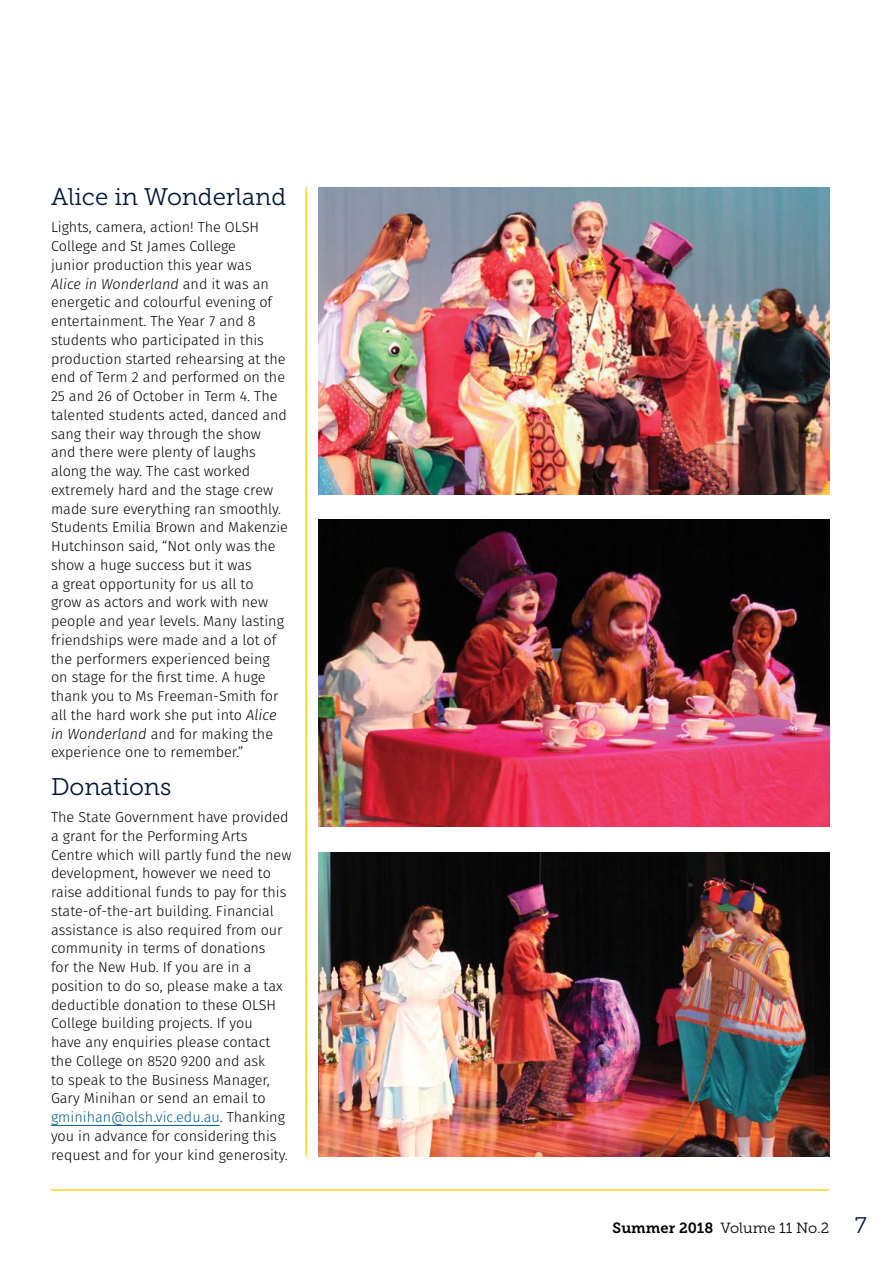
<style>
.page{position:relative;width:893px;height:1263px;background:#fff}
.page>*{position:absolute;margin:0;border:0;box-sizing:border-box;transform-origin:0 0}
.t1{font:24px "Museo Slab 300";color:#001738}
.t2{font:14.7px "Museo Slab 300";color:#000}
.t3{font:300 14.4px/18.8px "Fira Sans";color:#000}
.s1{font-style:italic}
.s2{font-style:italic;font-size:14.7px}
.s3{color:#005e92}
.s4{font-family:"Museo Slab 700"}
.s5{font-size:22.5px;color:#001738}
</style>
<div class="page">
<hr style="left:51px;top:1189px;width:778px;height:1px;background:#ffcb05">
<hr style="left:306px;top:187px;width:1px;height:970px;background:#ffcb05">
<hr style="left:51px;top:1125px;width:169px;height:1px;background:#005e92">
<img style="left:319px;top:852px;width:510px;height:305px">
<img style="left:319px;top:187px;width:510px;height:307px">
<img style="left:319px;top:520px;width:510px;height:307px">
<h1 class="t1" style="left:51px;top:184px;width:237px">Alice in Wonderland</h1>
<p class="t3" style="left:51px;top:218px;width:238px">Lights, camera, action! The OLSH<br>College and St James College<br>junior production this year was<br><span class="s1">Alice in Wonderland</span> and it was an energetic and colourful evening of entertainment. The Year 7 and 8 students who participated in this production started rehearsing at the end of Term 2 and performed on the<br>25 and 26 of October in Term 4. The talented students acted, danced and sang their way through the show and there were plenty of laughs along the way. The cast worked extremely hard and the stage crew made sure everything ran smoothly.<br>Students Emilia Brown and Makenzie<br>Hutchinson said, “Not only was the show a huge success but it was<br>a great opportunity for us all to<br>grow as actors and work with new people and year levels. Many lasting friendships were made and a lot of the performers experienced being on stage for the first time. A huge thank you to Ms Freeman-Smith for all the hard work she put into <span class="s2">Alice in Wonderland</span> and for making the experience one to remember.”</p>
<h1 class="t1" style="left:51px;top:773px;width:122px">Donations</h1>
<p class="t3" style="left:51px;top:807px;width:242px">The State Government have provided a grant for the Performing Arts Centre which will partly fund the new development, however we need to raise additional funds to pay for this state-of-the-art building. Financial assistance is also required from our community in terms of donations<br>for the New Hub. If you are in a position to do so, please make a tax deductible donation to these OLSH College building projects. If you<br>have any enquiries please contact the College on 8520 9200 and ask<br>to speak to the Business Manager, Gary Minihan or send an email to <span class="s3">gminihan@olsh.vic.edu.au</span>. Thanking you in advance for considering this request and for your kind generosity.</p>
<p class="t2" style="left:613px;top:1220px;width:256px"><span class="s4">Summer 2018</span> Volume 11 No.2 <span class="s5">7</span></p>
</div>
